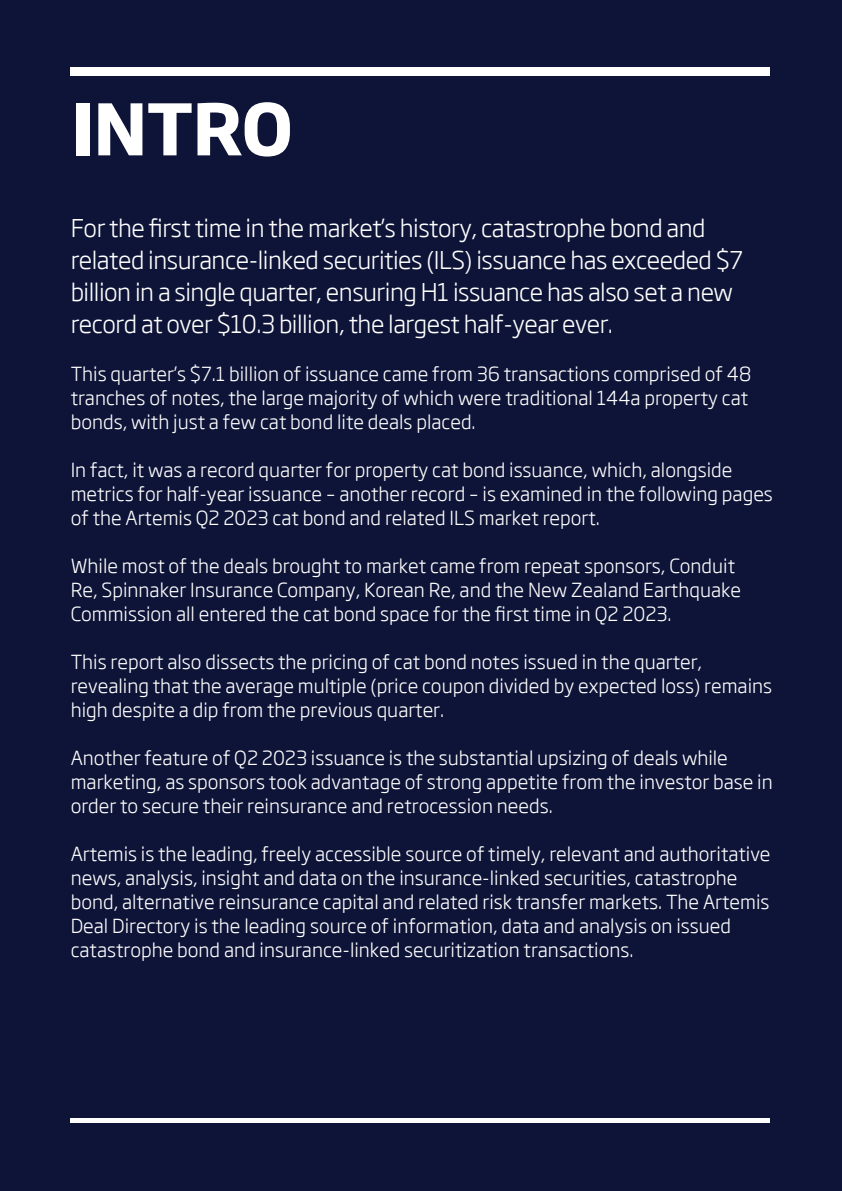
<style>
.page{position:relative;width:842px;height:1191px;background:#0e1437}
.page>*{position:absolute;margin:0;border:0;box-sizing:border-box;transform-origin:0 0}
.t1{font:700 70px "Soho Gothic Pro";letter-spacing:-.015em;color:#fff}
.t2{font:300 24px/32px "Soho Gothic Pro";letter-spacing:-.02em;color:#fff}
.t3{font:300 19px/24px "Soho Gothic Pro";color:#fff}
</style>
<div class="page">
<div style="left:71px;top:67px;width:699px;height:8px;background:#fff"></div>
<div style="left:71px;top:1118px;width:699px;height:5px;background:#fff"></div>
<h1 class="t1" style="left:71px;top:74px;width:224px">INTRO</h1>
<p class="t2" style="left:71px;top:211px;width:674px">For the first time in the market’s history, catastrophe bond and related insurance-linked securities (ILS) issuance has exceeded $7 billion in a single quarter, ensuring H1 issuance has also set a new record at over $10.3 billion, the largest half-year ever.</p>
<p class="t3" style="left:71px;top:361px;width:682px">This quarter’s $7.1 billion of issuance came from 36 transactions comprised of 48 tranches of notes, the large majority of which were traditional 144a property cat bonds, with just a few cat bond lite deals placed.</p>
<p class="t3" style="left:71px;top:457px;width:704px">In fact, it was a record quarter for property cat bond issuance, which, alongside metrics for half-year issuance – another record – is examined in the following pages of the Artemis Q2 2023 cat bond and related ILS market report.</p>
<p class="t3" style="left:71px;top:553px;width:672px">While most of the deals brought to market came from repeat sponsors, Conduit<br>Re, Spinnaker Insurance Company, Korean Re, and the New Zealand Earthquake<br>Commission all entered the cat bond space for the first time in Q2 2023.</p>
<p class="t3" style="left:71px;top:649px;width:703px">This report also dissects the pricing of cat bond notes issued in the quarter, revealing that the average multiple (price coupon divided by expected loss) remains high despite a dip from the previous quarter.</p>
<p class="t3" style="left:71px;top:745px;width:703px">Another feature of Q2 2023 issuance is the substantial upsizing of deals while marketing, as sponsors took advantage of strong appetite from the investor base in order to secure their reinsurance and retrocession needs.</p>
<p class="t3" style="left:71px;top:841px;width:701px">Artemis is the leading, freely accessible source of timely, relevant and authoritative news, analysis, insight and data on the insurance-linked securities, catastrophe bond, alternative reinsurance capital and related risk transfer markets. The Artemis Deal Directory is the leading source of information, data and analysis on issued catastrophe bond and insurance-linked securitization transactions.</p>
</div>
